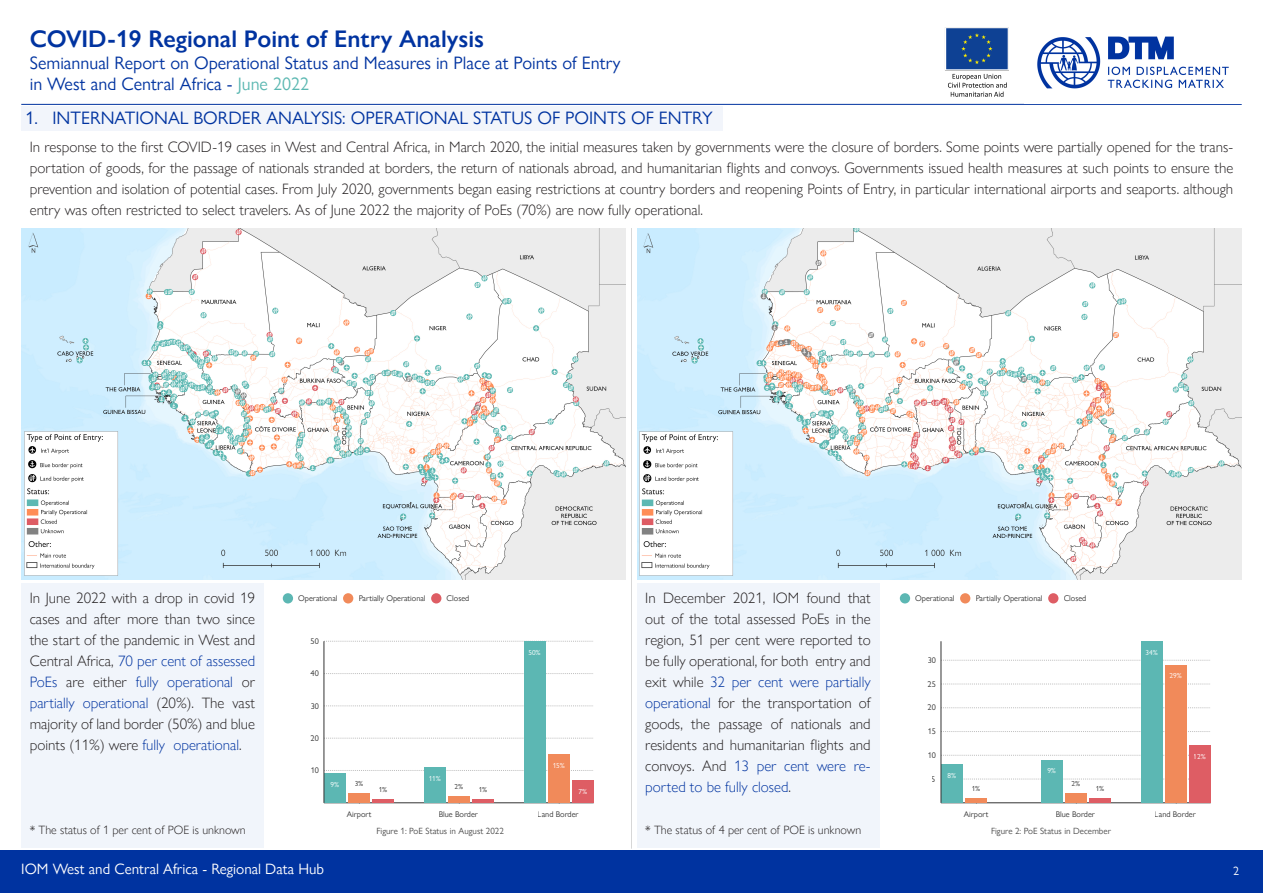
<style>
.page{position:relative;width:1263px;height:893px;background:#fff}
.page>*{position:absolute;margin:0;border:0;box-sizing:border-box;transform-origin:0 0}
.t1{font:600 24px "Gill Sans Nova";color:#0033a0}
.t2{font:18px/21.6px "Gill Sans Nova";color:#0033a0}
.t3{font:300 15px/21px "Gill Sans Nova";color:#231f20;text-align:justify}
.t4{font:15px "Gill Sans Nova";color:#fff}
.t5{font:300 12px "Gill Sans Nova";color:#231f20}
.t6{font:12px "Gill Sans Nova";color:#fff}
.t7{font:9px "Gill Sans Nova";color:#4d4d4d}
.t8{font:8.25px "Gill Sans Nova";color:#333}
.t9{font:7.2px "Gill Sans Nova";color:#fff}
.t10{font:7.2px "Gill Sans Nova";color:#343434}
.s1{color:#5cb8b2}
.s2{color:#0033a0}
</style>
<div class="page">
<hr style="left:21px;top:104px;width:1221px;height:1px;background:#0033a0">
<img style="left:934px;top:27px;width:86px;height:78px">
<img style="left:1037px;top:36px;width:192px;height:53px">
<div style="left:0;top:850px;width:1263px;height:43px;background:#0033a0"></div>
<div style="left:21px;top:106px;width:702px;height:25px;background:#f2f5fb"></div>
<img style="left:637px;top:228px;width:604px;height:352px">
<img style="left:21px;top:228px;width:605px;height:351px">
<svg style="left:631px;top:228px;width:1px;height:621px"></svg>
<div style="left:21px;top:584px;width:243px;height:264px;background:#f1f5fb"></div>
<div style="left:637px;top:584px;width:242px;height:264px;background:#f1f5fb"></div>
<hr style="left:324px;top:802px;width:270px;height:1px;background:#333">
<div style="left:324px;top:774px;width:22px;height:29px;background:#5cb7b3"></div>
<div style="left:348px;top:793px;width:22px;height:10px;background:#f18a5a"></div>
<hr style="left:372px;top:799px;width:22px;height:4px;background:#de5d64">
<div style="left:424px;top:767px;width:22px;height:36px;background:#5cb7b3"></div>
<div style="left:448px;top:796px;width:22px;height:7px;background:#f18a5a"></div>
<hr style="left:472px;top:799px;width:22px;height:4px;background:#de5d64">
<div style="left:524px;top:641px;width:21px;height:162px;background:#5cb7b3"></div>
<div style="left:548px;top:754px;width:22px;height:49px;background:#f18a5a"></div>
<div style="left:572px;top:780px;width:22px;height:23px;background:#de5d64"></div>
<hr style="left:324px;top:641px;width:1px;height:162px;background:#333">
<svg style="left:324px;top:770px;width:269px;height:1px"></svg>
<svg style="left:324px;top:738px;width:269px;height:1px"></svg>
<svg style="left:324px;top:706px;width:269px;height:1px"></svg>
<svg style="left:324px;top:673px;width:269px;height:1px"></svg>
<svg style="left:324px;top:641px;width:269px;height:1px"></svg>
<div style="left:283px;top:593px;width:10px;height:10px;background:#5cb7b3;border-radius:50%"></div>
<div style="left:343px;top:593px;width:10px;height:10px;background:#f18a5a;border-radius:50%"></div>
<div style="left:431px;top:593px;width:10px;height:10px;background:#de5d64;border-radius:50%"></div>
<hr style="left:941px;top:802px;width:270px;height:1px;background:#333">
<div style="left:941px;top:765px;width:22px;height:38px;background:#5cb7b3"></div>
<div style="left:965px;top:798px;width:22px;height:5px;background:#f18a5a"></div>
<div style="left:1041px;top:760px;width:21px;height:43px;background:#5cb7b3"></div>
<div style="left:1065px;top:793px;width:22px;height:10px;background:#f18a5a"></div>
<div style="left:1089px;top:798px;width:22px;height:5px;background:#de5d64"></div>
<div style="left:1141px;top:641px;width:21px;height:162px;background:#5cb7b3"></div>
<div style="left:1165px;top:665px;width:21px;height:138px;background:#f18a5a"></div>
<div style="left:1189px;top:746px;width:22px;height:57px;background:#de5d64"></div>
<hr style="left:941px;top:641px;width:1px;height:162px;background:#333">
<svg style="left:941px;top:779px;width:248px;height:1px"></svg>
<svg style="left:941px;top:755px;width:248px;height:1px"></svg>
<svg style="left:941px;top:731px;width:269px;height:1px"></svg>
<svg style="left:941px;top:707px;width:269px;height:1px"></svg>
<svg style="left:941px;top:684px;width:269px;height:1px"></svg>
<svg style="left:941px;top:660px;width:269px;height:1px"></svg>
<div style="left:900px;top:593px;width:10px;height:10px;background:#5cb7b3;border-radius:50%"></div>
<div style="left:960px;top:593px;width:10px;height:10px;background:#f18a5a;border-radius:50%"></div>
<div style="left:1048px;top:593px;width:10px;height:10px;background:#de5d64;border-radius:50%"></div>
<h1 class="t1" style="left:30px;top:24px;width:456px">COVID-19 Regional Point of Entry Analysis</h1>
<p class="t2" style="left:30px;top:52px;width:592px">Semiannual Report on Operational Status and Measures in Place at Points of Entry in West and Central Africa - <span class="s1">June 2022</span></p>
<p class="t2" style="left:26px;top:107px;width:689px">1. INTERNATIONAL BORDER ANALYSIS: OPERATIONAL STATUS OF POINTS OF ENTRY</p>
<p class="t3" style="left:30px;top:136px;width:1205px">In response to the first COVID-19 cases in West and Central Africa, in March 2020, the initial measures taken by governments were the closure of borders. Some points were partially opened for the trans&shy;portation of goods, for the passage of nationals stranded at borders, the return of nationals abroad, and humanitarian flights and convoys. Governments issued health measures at such points to ensure the prevention and isolation of potential cases. From July 2020, governments began easing restrictions at country borders and reopening Points of Entry, in particular international airports and seaports. although entry was often restricted to select travelers. As of June 2022 the majority of PoEs (70%) are now fully operational.</p>
<p class="t3" style="left:30px;top:587px;width:227px">In June 2022 with a drop in covid 19 cases and after more than two since the start of the pandemic in West and Central Africa, <span class="s2">70 per cent of assessed PoEs</span> are either <span class="s2">fully operational</span> or <span class="s2">partially operational</span> (20%). The vast majority of land border (50%) and blue points (11%) were <span class="s2">fully operational</span>.</p>
<p class="t5" style="left:30px;top:823px;width:217px">* The status of 1 per cent of POE is unknown</p>
<p class="t3" style="left:645px;top:587px;width:227px">In December 2021, IOM found that out of the total assessed PoEs in the region, 51 per cent were reported to be fully operational, for both entry and exit while <span class="s2">32 per cent were partially operational</span> for the transportation of goods, the passage of nationals and residents and humanitarian flights and convoys. And <span class="s2">13 per cent were re&shy;ported to be fully closed</span>.</p>
<p class="t5" style="left:645px;top:823px;width:217px">* The status of 4 per cent of POE is unknown</p>
<p class="t8" style="left:915px;top:593px;width:41px">Operational</p>
<p class="t8" style="left:975px;top:593px;width:69px">Partially Operational</p>
<p class="t8" style="left:1063px;top:593px;width:24px">Closed</p>
<p class="t8" style="left:298px;top:593px;width:41px">Operational</p>
<p class="t8" style="left:358px;top:593px;width:69px">Partially Operational</p>
<p class="t8" style="left:447px;top:593px;width:24px">Closed</p>
<p class="t8" style="left:311px;top:636px;width:10px">50</p>
<p class="t9" style="left:528px;top:648px;width:14px">50%</p>
<p class="t9" style="left:1145px;top:648px;width:14px">34%</p>
<p class="t8" style="left:927px;top:655px;width:10px">30</p>
<p class="t8" style="left:311px;top:668px;width:10px">40</p>
<p class="t9" style="left:1169px;top:671px;width:14px">29%</p>
<p class="t8" style="left:927px;top:679px;width:10px">25</p>
<p class="t8" style="left:311px;top:701px;width:10px">30</p>
<p class="t8" style="left:927px;top:703px;width:10px">20</p>
<p class="t8" style="left:927px;top:726px;width:10px">15</p>
<p class="t8" style="left:311px;top:733px;width:10px">20</p>
<p class="t8" style="left:927px;top:750px;width:10px">10</p>
<p class="t9" style="left:1194px;top:752px;width:14px">12%</p>
<p class="t9" style="left:552px;top:761px;width:14px">15%</p>
<p class="t8" style="left:311px;top:765px;width:10px">10</p>
<p class="t9" style="left:1047px;top:767px;width:10px">9%</p>
<p class="t9" style="left:947px;top:771px;width:10px">8%</p>
<p class="t9" style="left:428px;top:774px;width:14px">11%</p>
<p class="t8" style="left:932px;top:774px;width:6px">5</p>
<p class="t10" style="left:354px;top:779px;width:10px">3%</p>
<p class="t10" style="left:1071px;top:779px;width:10px">2%</p>
<p class="t9" style="left:330px;top:780px;width:10px">9%</p>
<p class="t10" style="left:454px;top:782px;width:10px">2%</p>
<p class="t10" style="left:971px;top:784px;width:10px">1%</p>
<p class="t10" style="left:1095px;top:784px;width:10px">1%</p>
<p class="t10" style="left:379px;top:785px;width:10px">1%</p>
<p class="t10" style="left:479px;top:785px;width:10px">1%</p>
<p class="t9" style="left:578px;top:787px;width:10px">7%</p>
<p class="t8" style="left:347px;top:809px;width:26px">Airport</p>
<p class="t8" style="left:439px;top:809px;width:41px">Blue Border</p>
<p class="t8" style="left:538px;top:809px;width:42px">Land Border</p>
<p class="t8" style="left:964px;top:809px;width:26px">Airport</p>
<p class="t8" style="left:1056px;top:809px;width:41px">Blue Border</p>
<p class="t8" style="left:1155px;top:809px;width:42px">Land Border</p>
<p class="t7" style="left:377px;top:826px;width:129px">Figure 1: PoE Status in August 2022</p>
<p class="t7" style="left:991px;top:826px;width:121px">Figure 2: PoE Status in December</p>
<p class="t4" style="left:21px;top:860px;width:304px">IOM West and Central Africa - Regional Data Hub</p>
<p class="t6" style="left:1233px;top:864px;width:7px">2</p>
</div>
